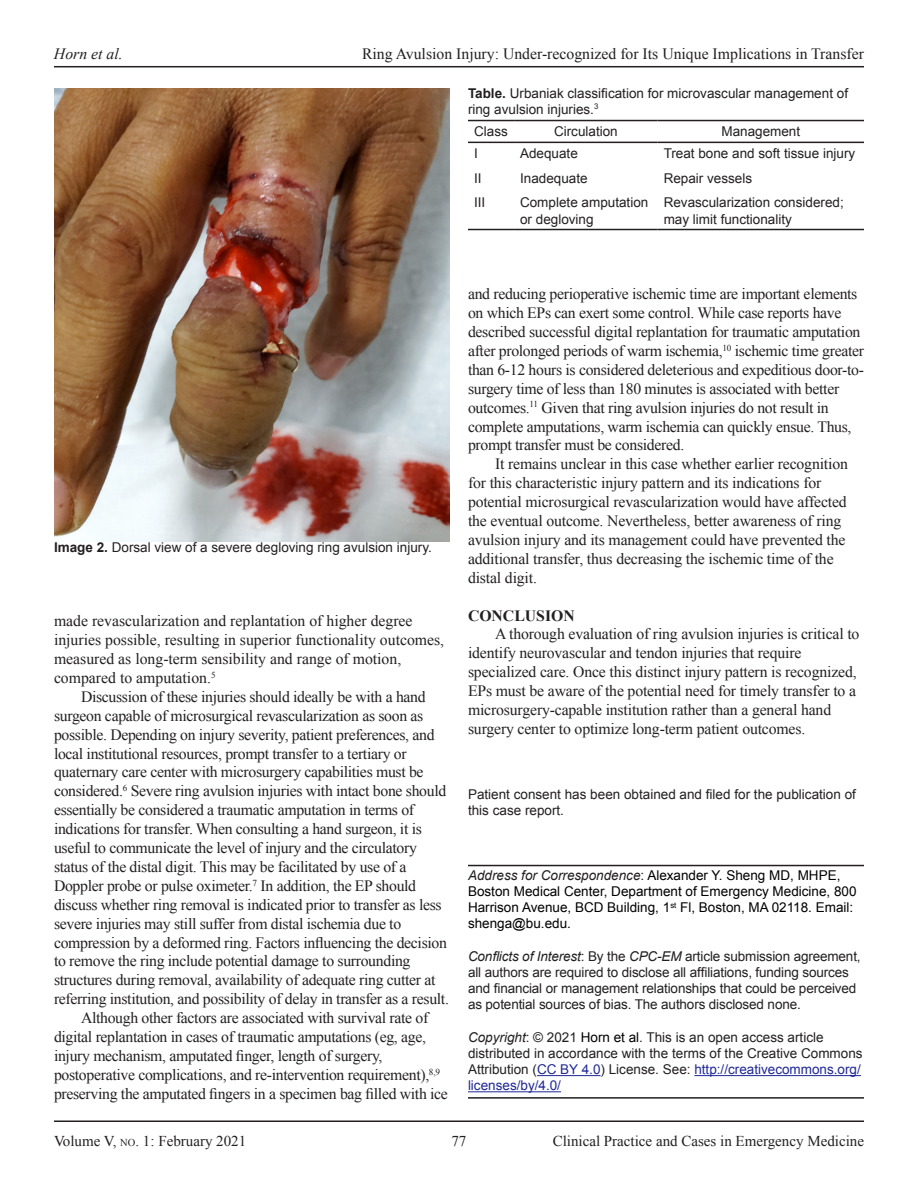
<style>
.page{position:relative;width:918px;height:1188px;background:#fff}
.page>*{position:absolute;margin:0;border:0;box-sizing:border-box;transform-origin:0 0}
.Body_Text{font:15.75px/18.9px "Times New Roman";letter-spacing:-.02em;color:#231f20}
.Body_Text-2{font:15.75px/18.9px "Times New Roman";color:#231f20}
.Body_Titles{font:700 15.75px "Times New Roman";color:#231f20}
.t1{font:italic 15.75px "Times New Roman";color:#231f20}
.t2{font:15px "Times New Roman";color:#231f20}
.Figures_Tables_text{font:13.5px/16.2px "Arial";color:#231f20}
.t3{font:13.5px/16.2px "Arial";color:#000}
.Supervising_Section{font:13.5px/16.2px "Arial";color:#231f20}
.s1{font-weight:700}
.s2{font-style:italic;color:#231f20}
.s3{color:#231f20}
.s4{font-style:italic}
.s5{color:#000}
.s6{color:#1f2796}
.s7{font-size:10.5px}
</style>
<div class="page">
<hr style="left:54px;top:1120px;width:810px;height:2px;background:#231f20">
<hr style="left:54px;top:66px;width:810px;height:1px;background:#231f20">
<hr style="left:468px;top:865px;width:396px;height:1px;background:#231f20">
<hr style="left:537px;top:1075px;width:64px;height:1px;background:#1f2796">
<hr style="left:694px;top:1075px;width:167px;height:1px;background:#1f2796">
<hr style="left:468px;top:1097px;width:396px;height:2px;background:#231f20">
<hr style="left:468px;top:1091px;width:93px;height:1px;background:#1f2796">
<img style="left:54px;top:89px;width:396px;height:452px">
<hr style="left:468px;top:229px;width:46px;height:1px;background:#231f20">
<hr style="left:514px;top:229px;width:144px;height:1px;background:#231f20">
<hr style="left:658px;top:229px;width:206px;height:1px;background:#231f20">
<hr style="left:468px;top:120px;width:46px;height:1px;background:#231f20">
<hr style="left:514px;top:120px;width:144px;height:1px;background:#231f20">
<hr style="left:658px;top:120px;width:206px;height:1px;background:#231f20">
<hr style="left:468px;top:142px;width:46px;height:1px;background:#231f20">
<hr style="left:514px;top:142px;width:144px;height:1px;background:#231f20">
<hr style="left:658px;top:142px;width:206px;height:1px;background:#231f20">
<p class="t1" style="left:54px;top:43px;width:70px">Horn et al.</p>
<p class="Body_Text-2" style="left:362px;top:44px;width:503px">Ring Avulsion Injury: Under-recognized for Its Unique Implications in Transfer</p>
<p class="Figures_Tables_text" style="left:468px;top:85px;width:382px"><span class="s1">Table.</span> Urbaniak classification for microvascular management of ring avulsion injuries.<sup>3</sup></p>
<p class="Figures_Tables_text" style="left:474px;top:124px;width:35px">Class</p>
<p class="Figures_Tables_text" style="left:554px;top:124px;width:65px">Circulation</p>
<p class="Figures_Tables_text" style="left:721px;top:124px;width:80px">Management</p>
<p class="Figures_Tables_text" style="left:474px;top:145px;width:5px">I</p>
<p class="Figures_Tables_text" style="left:520px;top:145px;width:59px">Adequate</p>
<p class="Figures_Tables_text" style="left:664px;top:145px;width:193px">Treat bone and soft tissue injury</p>
<p class="Figures_Tables_text" style="left:474px;top:170px;width:9px">II</p>
<p class="Figures_Tables_text" style="left:520px;top:170px;width:69px">Inadequate</p>
<p class="Figures_Tables_text" style="left:664px;top:170px;width:90px">Repair vessels</p>
<p class="Figures_Tables_text" style="left:474px;top:195px;width:13px">III</p>
<p class="Figures_Tables_text" style="left:520px;top:195px;width:130px">Complete amputation or degloving</p>
<p class="Figures_Tables_text" style="left:664px;top:195px;width:182px">Revascularization considered; may limit functionality</p>
<p class="Figures_Tables_text" style="left:54px;top:540px;width:379px"><span class="s1">Image 2.</span> Dorsal view of a severe degloving ring avulsion injury.</p>
<p class="Body_Text-2" style="left:54px;top:611px;width:392px">made revascularization and replantation of higher degree injuries possible, resulting in superior functionality outcomes, measured as long-term sensibility and range of motion, compared to amputation.<sup>5</sup></p>
<p class="Body_Text" style="left:54px;top:687px;width:396px;text-indent:27px">Discussion of these injuries should ideally be with a hand surgeon capable of microsurgical revascularization as soon as possible. Depending on injury severity, patient preferences, and local institutional resources, prompt transfer to a tertiary or quaternary care center with microsurgery capabilities must be considered.<sup>6</sup> Severe ring avulsion injuries with intact bone should essentially be considered a traumatic amputation in terms of indications for transfer. When consulting a hand surgeon, it is useful to communicate the level of injury and the circulatory status of the distal digit. This may be facilitated by use of a Doppler probe or pulse oximeter.<sup>7</sup> In addition, the EP should discuss whether ring removal is indicated prior to transfer as less severe injuries may still suffer from distal ischemia due to compression by a deformed ring. Factors influencing the decision to remove the ring include potential damage to surrounding structures during removal, availability of adequate ring cutter at referring institution, and possibility of delay in transfer as a result.</p>
<p class="Body_Text" style="left:54px;top:1008px;width:395px;text-indent:27px">Although other factors are associated with survival rate of digital replantation in cases of traumatic amputations (eg, age, injury mechanism, amputated finger, length of surgery, postoperative complications, and re-intervention requirement),<sup>8,9 </sup>preserving the amputated fingers in a specimen bag filled with ice</p>
<p class="Body_Text" style="left:468px;top:284px;width:398px">and reducing perioperative ischemic time are important elements on which EPs can exert some control. While case reports have described successful digital replantation for traumatic amputation after prolonged periods of warm ischemia,<sup>10</sup> ischemic time greater than 6-12 hours is considered deleterious and expeditious door-to&shy;surgery time of less than 180 minutes is associated with better outcomes.<sup>11</sup> Given that ring avulsion injuries do not result in complete amputations, warm ischemia can quickly ensue. Thus, prompt transfer must be considered.</p>
<p class="Body_Text" style="left:468px;top:454px;width:382px;text-indent:27px">It remains unclear in this case whether earlier recognition for this characteristic injury pattern and its indications for potential microsurgical revascularization would have affected the eventual outcome. Nevertheless, better awareness of ring avulsion injury and its management could have prevented the additional transfer, thus decreasing the ischemic time of the distal digit.</p>
<p class="Body_Titles" style="left:468px;top:604px;width:108px">CONCLUSION</p>
<p class="Body_Text" style="left:468px;top:625px;width:393px;text-indent:27px">A thorough evaluation of ring avulsion injuries is critical to identify neurovascular and tendon injuries that require specialized care. Once this distinct injury pattern is recognized, EPs must be aware of the potential need for timely transfer to a microsurgery-capable institution rather than a general hand surgery center to optimize long-term patient outcomes.</p>
<p class="Supervising_Section" style="left:468px;top:786px;width:389px">Patient consent has been obtained and filed for the publication of this case report.</p>
<p class="t3" style="left:468px;top:867px;width:390px"><span class="s2">Address for Correspondence</span><span class="s3">:</span> Alexander Y. Sheng MD, MHPE, Boston Medical Center, Department of Emergency Medicine, 800<br>Harrison Avenue, BCD Building, 1<sup>st</sup> Fl, Boston, MA 02118. Email: shenga@bu.edu.</p>
<p class="Figures_Tables_text" style="left:468px;top:948px;width:394px"><span class="s4">Conflicts of Interest</span>: By the <span class="s4">CPC-EM</span> article submission agreement, all authors are required to disclose all affiliations, funding sources and financial or management relationships that could be perceived as potential sources of bias. The authors disclosed none.</p>
<p class="Figures_Tables_text" style="left:468px;top:1029px;width:396px"><span class="s4">Copyright</span>: © 2021 <span class="s5">Horn et al</span>. This is an open access article distributed in accordance with the terms of the Creative Commons Attribution (<span class="s6">CC BY 4.0</span>) License. See: <span class="s6">http://creativecommons.org/ licenses/by/4.0/</span></p>
<p class="t2" style="left:54px;top:1131px;width:194px">Volume V, <span class="s7">no</span>. 1: February 2021</p>
<p class="t2" style="left:451px;top:1131px;width:16px">77</p>
<p class="t2" style="left:553px;top:1131px;width:313px">Clinical Practice and Cases in Emergency Medicine</p>
</div>
